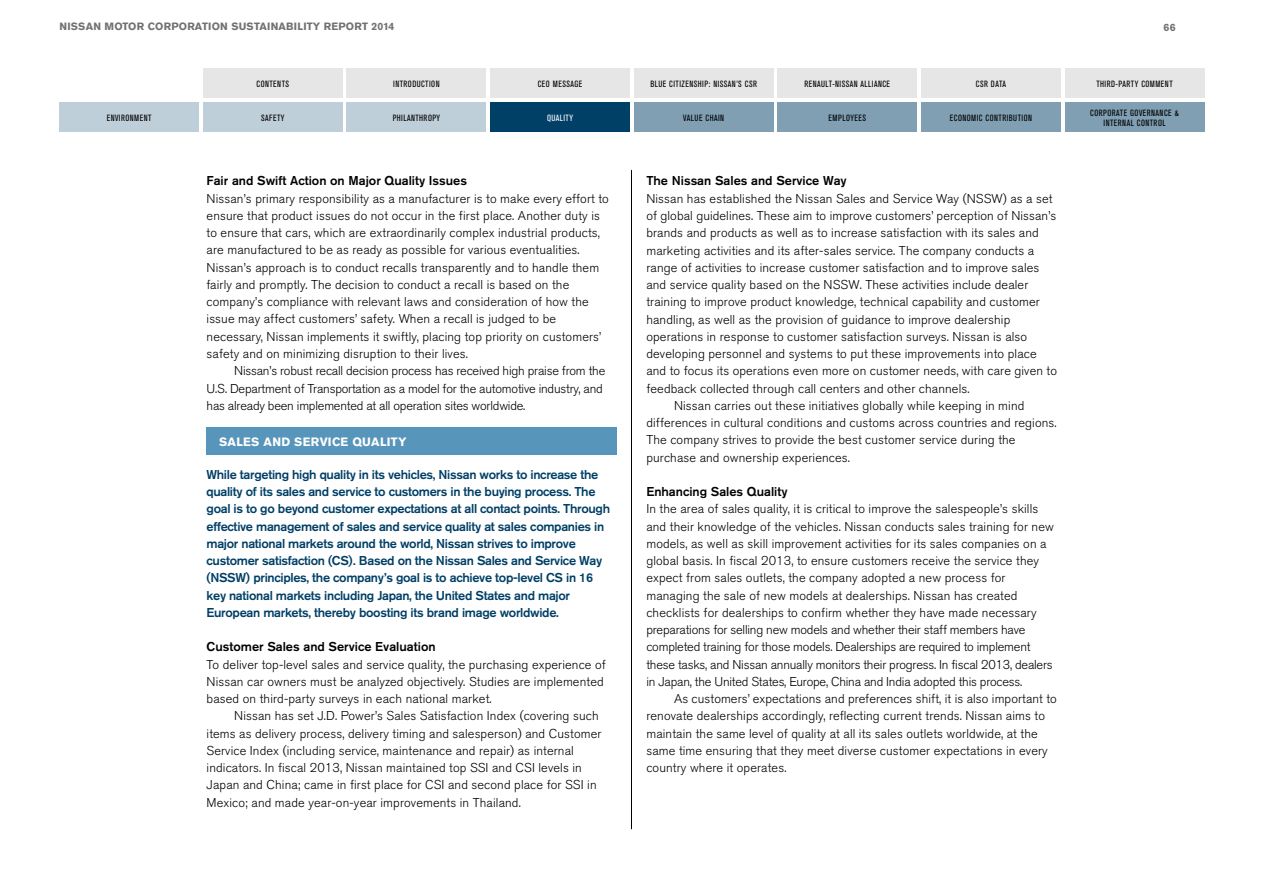
<style>
.page{position:relative;width:1263px;height:893px;background:#fff}
.page>*{position:absolute;margin:0;border:0;box-sizing:border-box;transform-origin:0 0}
.t1{font:300 12.75px/17.2px "Nissan AG";letter-spacing:.01em;color:#000}
.t2{font:500 12.75px/17.2px "Nissan AG";letter-spacing:-.025em;color:#003f66}
.t3{font:300 12.75px/17.2px "Nissan AG";letter-spacing:-.015em;color:#000}
.t4{font:500 12.75px "Nissan AG";color:#000}
.t5{font:700 12px "Nissan AG";letter-spacing:.025em;color:#fff}
.t6{font:700 10.5px "Nissan AG";letter-spacing:.02em;color:#727171}
.t7{font:condensed 9px/10.5px "Nissan AG";letter-spacing:.05em;color:#000;text-align:center}
.t8{font:condensed 9px "Nissan AG";letter-spacing:.05em;color:#fff}
</style>
<div class="page">
<hr style="left:631px;top:170px;width:1px;height:659px;background:#000">
<div style="left:206px;top:428px;width:411px;height:27px;background:#5795bb"></div>
<div style="left:203px;top:102px;width:139px;height:30px;background:#bfcfd9"></div>
<div style="left:347px;top:102px;width:139px;height:30px;background:#bfcfd9"></div>
<div style="left:490px;top:102px;width:140px;height:30px;background:#003f66"></div>
<div style="left:921px;top:102px;width:139px;height:30px;background:#809fb3"></div>
<div style="left:778px;top:102px;width:139px;height:30px;background:#809fb3"></div>
<div style="left:634px;top:102px;width:139px;height:30px;background:#809fb3"></div>
<div style="left:778px;top:68px;width:139px;height:30px;background:#e6e6e6"></div>
<div style="left:1065px;top:102px;width:139px;height:30px;background:#809fb3"></div>
<div style="left:490px;top:68px;width:140px;height:30px;background:#e6e6e6"></div>
<div style="left:634px;top:68px;width:139px;height:30px;background:#e6e6e6"></div>
<div style="left:347px;top:68px;width:139px;height:30px;background:#e6e6e6"></div>
<div style="left:203px;top:68px;width:139px;height:30px;background:#e6e6e6"></div>
<div style="left:921px;top:68px;width:139px;height:30px;background:#e6e6e6"></div>
<div style="left:1065px;top:68px;width:139px;height:30px;background:#e6e6e6"></div>
<div style="left:60px;top:102px;width:139px;height:30px;background:#bfcfd9"></div>
<p class="t6" style="left:60px;top:20px;width:336px">NISSAN MOTOR CORPORATION SUSTAINABILITY REPORT 2014</p>
<p class="t6" style="left:1164px;top:21px;width:13px">66</p>
<p class="t7" style="left:107px;top:113px;width:46px">ENVIRONMENT</p>
<p class="t7" style="left:256px;top:79px;width:34px">CONTENTS</p>
<p class="t7" style="left:393px;top:79px;width:48px">INTRODUCTION</p>
<p class="t7" style="left:538px;top:79px;width:46px">CEO MESSAGE</p>
<p class="t7" style="left:650px;top:79px;width:108px">BLUE CITIZENSHIP: NISSAN’S CSR</p>
<p class="t7" style="left:976px;top:79px;width:32px">CSR DATA</p>
<p class="t7" style="left:1096px;top:79px;width:78px">THIRD-PARTY COMMENT</p>
<p class="t7" style="left:804px;top:79px;width:87px">RENAULT-NISSAN ALLIANCE</p>
<p class="t7" style="left:261px;top:113px;width:25px">SAFETY</p>
<p class="t7" style="left:393px;top:113px;width:49px">PHILANTHROPY</p>
<p class="t8" style="left:547px;top:113px;width:27px">QUALITY</p>
<p class="t7" style="left:683px;top:113px;width:43px">VALUE CHAIN</p>
<p class="t7" style="left:829px;top:113px;width:39px">EMPLOYEES</p>
<p class="t7" style="left:950px;top:113px;width:84px">ECONOMIC CONTRIBUTION</p>
<p class="t4" style="left:207px;top:173px;width:262px">Fair and Swift Action on Major Quality Issues</p>
<p class="t1" style="left:207px;top:190px;width:404px">Nissan’s primary responsibility as a manufacturer is to make every effort to ensure that product issues do not occur in the first place. Another duty is to ensure that cars, which are extraordinarily complex industrial products, are manufactured to be as ready as possible for various eventualities.<br>Nissan’s approach is to conduct recalls transparently and to handle them fairly and promptly. The decision to conduct a recall is based on the company’s compliance with relevant laws and consideration of how the issue may affect customers’ safety. When a recall is judged to be necessary, Nissan implements it swiftly, placing top priority on customers’ safety and on minimizing disruption to their lives.</p>
<p class="t3" style="left:207px;top:362px;width:400px;text-indent:28px">Nissan’s robust recall decision process has received high praise from the<br>U.S. Department of Transportation as a model for the automotive industry, and has already been implemented at all operation sites worldwide.</p>
<p class="t5" style="left:219px;top:434px;width:189px">SALES AND SERVICE QUALITY</p>
<p class="t2" style="left:207px;top:465px;width:405px">While targeting high quality in its vehicles, Nissan works to increase the quality of its sales and service to customers in the buying process. The goal is to go beyond customer expectations at all contact points. Through effective management of sales and service quality at sales companies in major national markets around the world, Nissan strives to improve customer satisfaction (CS). Based on the Nissan Sales and Service Way (NSSW) principles, the company’s goal is to achieve top-level CS in 16 key national markets including Japan, the United States and major European markets, thereby boosting its brand image worldwide.</p>
<p class="t4" style="left:207px;top:639px;width:231px">Customer Sales and Service Evaluation</p>
<p class="t1" style="left:207px;top:656px;width:401px">To deliver top-level sales and service quality, the purchasing experience of<br>Nissan car owners must be analyzed objectively. Studies are implemented based on third-party surveys in each national market.</p>
<p class="t1" style="left:207px;top:707px;width:396px;text-indent:28px">Nissan has set J.D. Power’s Sales Satisfaction Index (covering such items as delivery process, delivery timing and salesperson) and Customer Service Index (including service, maintenance and repair) as internal indicators. In fiscal 2013, Nissan maintained top SSI and CSI levels in Japan and China; came in first place for CSI and second place for SSI in Mexico; and made year-on-year improvements in Thailand.</p>
<p class="t4" style="left:646px;top:173px;width:202px">The Nissan Sales and Service Way</p>
<p class="t1" style="left:646px;top:190px;width:408px">Nissan has established the Nissan Sales and Service Way (NSSW) as a set</p>
<p class="t1" style="left:646px;top:207px;width:412px">of global guidelines. These aim to improve customers’ perception of Nissan’s</p>
<p class="t1" style="left:646px;top:224px;width:394px">brands and products as well as to increase satisfaction with its sales and</p>
<p class="t1" style="left:646px;top:242px;width:389px">marketing activities and its after-sales service. The company conducts a</p>
<p class="t1" style="left:646px;top:259px;width:395px">range of activities to increase customer satisfaction and to improve sales</p>
<p class="t1" style="left:646px;top:276px;width:383px">and service quality based on the NSSW. These activities include dealer</p>
<p class="t1" style="left:646px;top:293px;width:395px">training to improve product knowledge, technical capability and customer</p>
<p class="t1" style="left:646px;top:311px;width:365px">handling, as well as the provision of guidance to improve dealership</p>
<p class="t1" style="left:646px;top:328px;width:382px">operations in response to customer satisfaction surveys. Nissan is also</p>
<p class="t1" style="left:646px;top:345px;width:392px">developing personnel and systems to put these improvements into place</p>
<p class="t1" style="left:646px;top:362px;width:412px">and to focus its operations even more on customer needs, with care given to</p>
<p class="t1" style="left:646px;top:380px;width:325px">feedback collected through call centers and other channels.</p>
<p class="t1" style="left:674px;top:397px;width:352px">Nissan carries out these initiatives globally while keeping in mind</p>
<p class="t1" style="left:646px;top:414px;width:412px">differences in cultural conditions and customs across countries and regions.</p>
<p class="t1" style="left:646px;top:431px;width:371px">The company strives to provide the best customer service during the</p>
<p class="t1" style="left:646px;top:449px;width:205px">purchase and ownership experiences.</p>
<p class="t4" style="left:646px;top:484px;width:143px">Enhancing Sales Quality</p>
<p class="t1" style="left:646px;top:500px;width:409px">In the area of sales quality, it is critical to improve the salespeople’s skills and their knowledge of the vehicles. Nissan conducts sales training for new models, as well as skill improvement activities for its sales companies on a global basis. In fiscal 2013, to ensure customers receive the service they expect from sales outlets, the company adopted a new process for managing the sale of new models at dealerships. Nissan has created checklists for dealerships to confirm whether they have made necessary preparations for selling new models and whether their staff members have completed training for those models. Dealerships are required to implement these tasks, and Nissan annually monitors their progress. In fiscal 2013, dealers in Japan, the United States, Europe, China and India adopted this process.</p>
<p class="t1" style="left:646px;top:690px;width:412px;text-indent:28px">As customers’ expectations and preferences shift, it is also important to renovate dealerships accordingly, reflecting current trends. Nissan aims to maintain the same level of quality at all its sales outlets worldwide, at the same time ensuring that they meet diverse customer expectations in every country where it operates.</p>
<p class="t7" style="left:1090px;top:107px;width:90px">CORPORATE GOVERNANCE &amp;<br>INTERNAL CONTROL</p>
</div>
